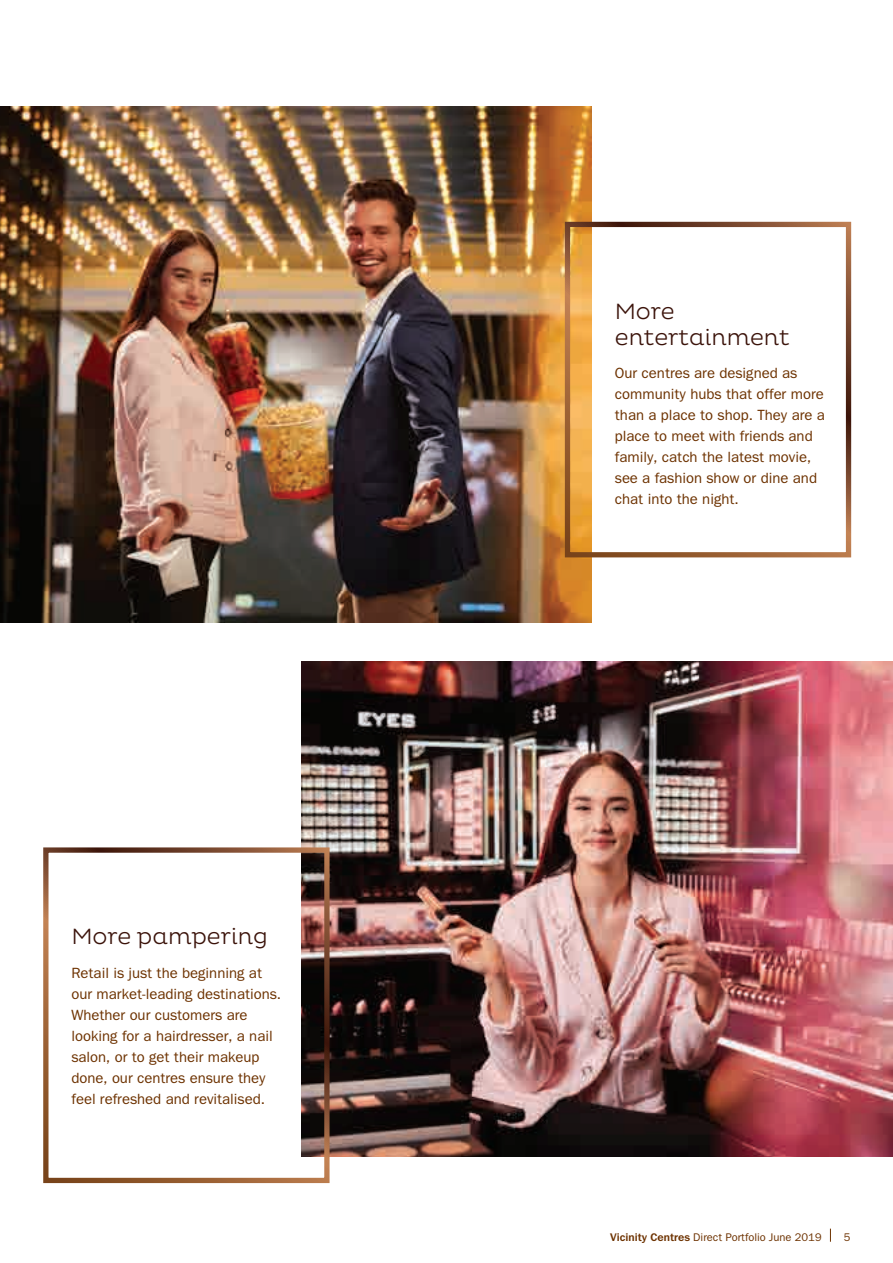
<style>
.page{position:relative;width:893px;height:1263px;background:#fff}
.page>*{position:absolute;margin:0;border:0;box-sizing:border-box;transform-origin:0 0}
.t1{font:300 22.5px/26.1px "Pluto";color:#3b130a}
.t2{font:500 15px/21px "Tee Franklin";color:#6d3201}
.t3{font:500 11.25px "Tee Franklin";color:#6d3201}
.s1{font-weight:700}
</style>
<div class="page">
<img style="left:0;top:106px;width:592px;height:517px">
<img style="left:301px;top:661px;width:592px;height:496px">
<svg style="left:830px;top:1228px;width:1px;height:14px"></svg>
<h1 class="t1" style="left:72px;top:924px;width:198px">More pampering</h1>
<p class="t2" style="left:72px;top:962px;width:211px">Retail is just the beginning at our market-leading destinations.<br>Whether our customers are looking for a hairdresser, a nail salon, or to get their makeup done, our centres ensure they feel refreshed and revitalised.</p>
<h1 class="t1" style="left:615px;top:298px;width:176px">More entertainment</h1>
<p class="t2" style="left:615px;top:363px;width:211px">Our centres are designed as community hubs that offer more than a place to shop. They are a place to meet with friends and family, catch the latest movie, see a fashion show or dine and chat into the night.</p>
<p class="t3" style="left:610px;top:1230px;width:213px"><span class="s1">Vicinity Centres</span> Direct Portfolio June 2019</p>
<p class="t3" style="left:844px;top:1230px;width:8px">5</p>
</div>
